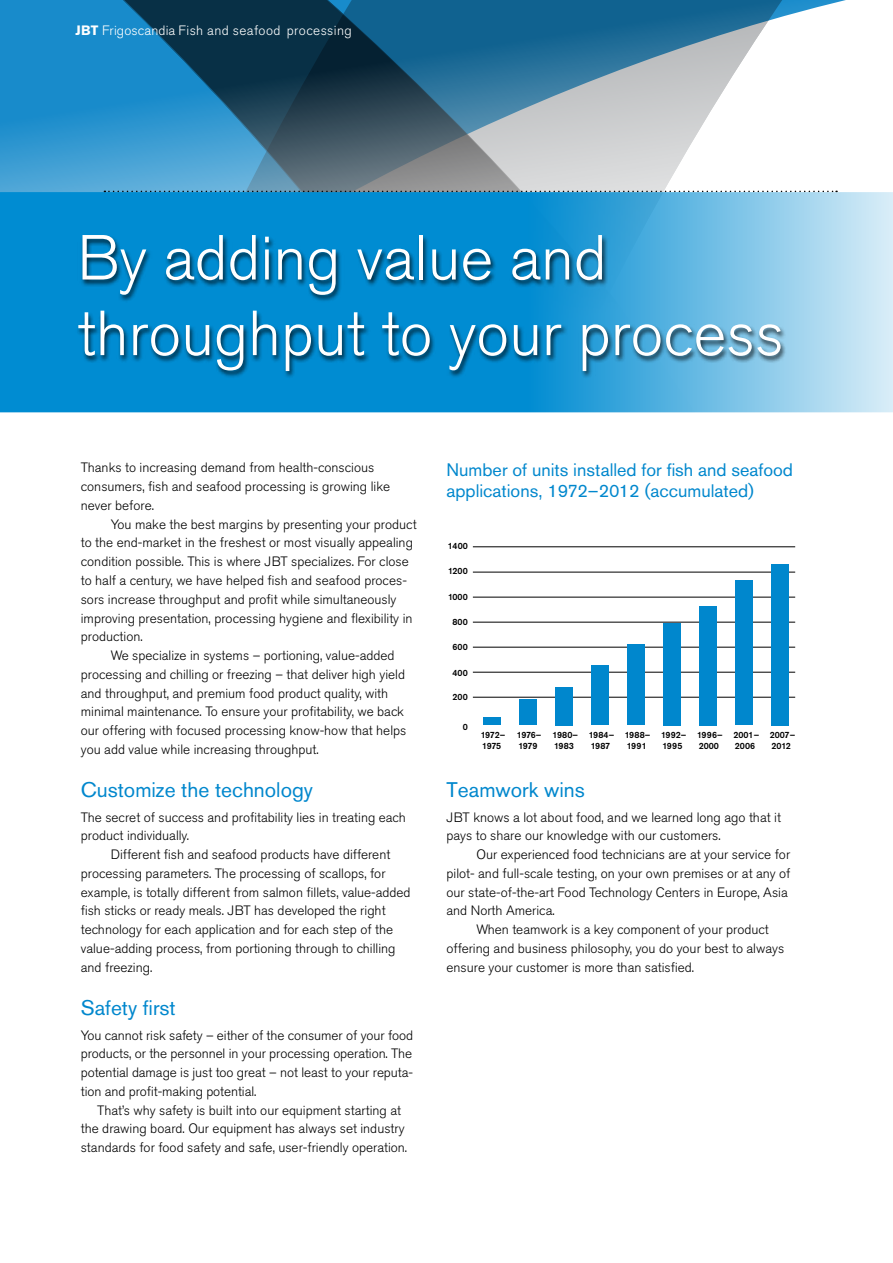
<style>
.page{position:relative;width:893px;height:1263px;background:#fff}
.page>*{position:absolute;margin:0;border:0;box-sizing:border-box;transform-origin:0 0}
.t1{font:300 63px/75.6px "Akzidenz Grotesk Pro";color:#fff}
.t2{font:21px "Akzidenz Grotesk Pro";color:#0087cd}
.t3{font:18px/21.6px "Akzidenz Grotesk Pro";color:#0087cd}
.t4{font:300 13.5px/18.8px "Akzidenz Grotesk Pro";color:#000}
.t5{font:300 13.5px "Akzidenz Grotesk Pro";letter-spacing:.03em;color:#fff}
.t6{font:500 9px/10.8px "Akzidenz Grotesk Pro";color:#000}
.t7{font:500 9px/10.8px "Akzidenz Grotesk Pro";letter-spacing:-.04em;color:#000}
.t8{font:500 9px/10.8px "Akzidenz Grotesk Pro";letter-spacing:.02em;color:#000}
.s1{font-weight:700}
</style>
<div class="page">
<svg style="left:0;top:0;width:846px;height:192px;background:#6091ad"></svg>
<svg style="left:0;top:192px;width:893px;height:220px;background:#3ea7dc"></svg>
<div style="left:76px;top:234px;width:711px;height:145px;background:#000;opacity:.75"></div>
<div style="left:519px;top:700px;width:18px;height:25px;background:#0087cd"></div>
<div style="left:483px;top:717px;width:18px;height:8px;background:#0087cd"></div>
<hr style="left:473px;top:546px;width:322px;height:1px;background:#000">
<hr style="left:473px;top:697px;width:322px;height:1px;background:#000">
<hr style="left:473px;top:672px;width:322px;height:1px;background:#000">
<hr style="left:473px;top:647px;width:322px;height:1px;background:#000">
<hr style="left:473px;top:622px;width:322px;height:1px;background:#000">
<hr style="left:473px;top:597px;width:322px;height:1px;background:#000">
<hr style="left:473px;top:572px;width:322px;height:1px;background:#000">
<div style="left:771px;top:564px;width:18px;height:161px;background:#0087cd"></div>
<div style="left:555px;top:687px;width:18px;height:38px;background:#0087cd"></div>
<div style="left:591px;top:666px;width:18px;height:59px;background:#0087cd"></div>
<div style="left:627px;top:644px;width:18px;height:81px;background:#0087cd"></div>
<div style="left:663px;top:623px;width:18px;height:102px;background:#0087cd"></div>
<div style="left:699px;top:606px;width:18px;height:119px;background:#0087cd"></div>
<div style="left:735px;top:581px;width:18px;height:144px;background:#0087cd"></div>
<svg style="left:104px;top:191px;width:733px;height:1px"></svg>
<p class="t5" style="left:75px;top:21px;width:278px"><span class="s1">JBT</span> Frigoscandia Fish and seafood processing</p>
<h1 class="t1" style="left:77px;top:220px;width:708px">By adding value and throughput to your process</h1>
<p class="t4" style="left:81px;top:458px;width:311px">Thanks to increasing demand from health-conscious consumers, fish and seafood processing is growing like never before.</p>
<p class="t4" style="left:111px;top:515px;width:307px">You make the best margins by presenting your product</p>
<p class="t4" style="left:81px;top:533px;width:334px">to the end-market in the freshest or most visually appealing</p>
<p class="t4" style="left:81px;top:552px;width:329px">condition possible. This is where JBT specializes. For close</p>
<p class="t4" style="left:81px;top:571px;width:328px">to half a century, we have helped fish and seafood proces-</p>
<p class="t4" style="left:81px;top:590px;width:317px">sors increase throughput and profit while simultaneously</p>
<p class="t4" style="left:81px;top:608px;width:333px">improving presentation, processing hygiene and flexibility in</p>
<p class="t4" style="left:81px;top:627px;width:63px">production.</p>
<p class="t4" style="left:111px;top:646px;width:285px">We specialize in systems – portioning, value-added</p>
<p class="t4" style="left:81px;top:665px;width:326px">processing and chilling or freezing – that deliver high yield</p>
<p class="t4" style="left:81px;top:683px;width:309px">and throughput, and premium food product quality, with</p>
<p class="t4" style="left:81px;top:702px;width:325px">minimal maintenance. To ensure your profitability, we back</p>
<p class="t4" style="left:81px;top:721px;width:327px">our offering with focused processing know-how that helps</p>
<p class="t4" style="left:81px;top:740px;width:239px">you add value while increasing throughput.</p>
<h2 class="t2" style="left:81px;top:776px;width:234px">Customize the technology</h2>
<p class="t4" style="left:81px;top:807px;width:327px">The secret of success and profitability lies in treating each product individually.</p>
<p class="t4" style="left:81px;top:845px;width:331px;text-indent:30px">Different fish and seafood products have different processing parameters. The processing of scallops, for example, is totally different from salmon fillets, value-added fish sticks or ready meals. JBT has developed the right technology for each application and for each step of the value-adding process, from portioning through to chilling and freezing.</p>
<h2 class="t2" style="left:81px;top:994px;width:96px">Safety first</h2>
<p class="t4" style="left:81px;top:1025px;width:334px;text-align:justify">You cannot risk safety – either of the consumer of your food products, or the personnel in your processing operation. The potential damage is just too great – not least to your reputa&shy;tion and profit-making potential.</p>
<p class="t4" style="left:81px;top:1100px;width:328px;text-indent:16px">That’s why safety is built into our equipment starting at the drawing board. Our equipment has always set industry standards for food safety and safe, user-friendly operation.</p>
<h3 class="t3" style="left:446px;top:459px;width:348px">Number of units installed for fish and seafood applications, 1972–2012 (accumulated)</h3>
<p class="t6" style="left:448px;top:540px;width:22px">1400</p>
<p class="t6" style="left:448px;top:565px;width:21px">1200</p>
<p class="t6" style="left:448px;top:591px;width:21px">1000</p>
<p class="t6" style="left:452px;top:616px;width:17px">800</p>
<p class="t6" style="left:452px;top:641px;width:17px">600</p>
<p class="t6" style="left:452px;top:667px;width:17px">400</p>
<p class="t6" style="left:453px;top:691px;width:17px">200</p>
<p class="t6" style="left:463px;top:721px;width:7px">0</p>
<p class="t7" style="left:517px;top:730px;width:26px">1976–<br>1979</p>
<p class="t6" style="left:770px;top:730px;width:27px">2007–<br>2012</p>
<p class="t7" style="left:481px;top:730px;width:26px">1972–<br>1975</p>
<p class="t6" style="left:553px;top:730px;width:27px">1980–<br>1983</p>
<p class="t6" style="left:589px;top:730px;width:27px">1984–<br>1987</p>
<p class="t8" style="left:625px;top:730px;width:27px">1988–<br>1991</p>
<p class="t6" style="left:661px;top:730px;width:27px">1992–<br>1995</p>
<p class="t6" style="left:697px;top:730px;width:27px">1996–<br>2000</p>
<p class="t6" style="left:733px;top:730px;width:27px">2001–<br>2006</p>
<h2 class="t2" style="left:446px;top:776px;width:140px">Teamwork wins</h2>
<p class="t4" style="left:446px;top:807px;width:336px">JBT knows a lot about food, and we learned long ago that it pays to share our knowledge with our customers.</p>
<p class="t4" style="left:476px;top:845px;width:315px">Our experienced food technicians are at your service for</p>
<p class="t4" style="left:446px;top:864px;width:346px">pilot- and full-scale testing, on your own premises or at any of</p>
<p class="t4" style="left:446px;top:882px;width:343px">our state-of-the-art Food Technology Centers in Europe, Asia</p>
<p class="t4" style="left:446px;top:901px;width:110px">and North America.</p>
<p class="t4" style="left:476px;top:920px;width:294px">When teamwork is a key component of your product</p>
<p class="t4" style="left:446px;top:939px;width:339px">offering and business philosophy, you do your best to always</p>
<p class="t4" style="left:446px;top:957px;width:249px">ensure your customer is more than satisfied.</p>
</div>
